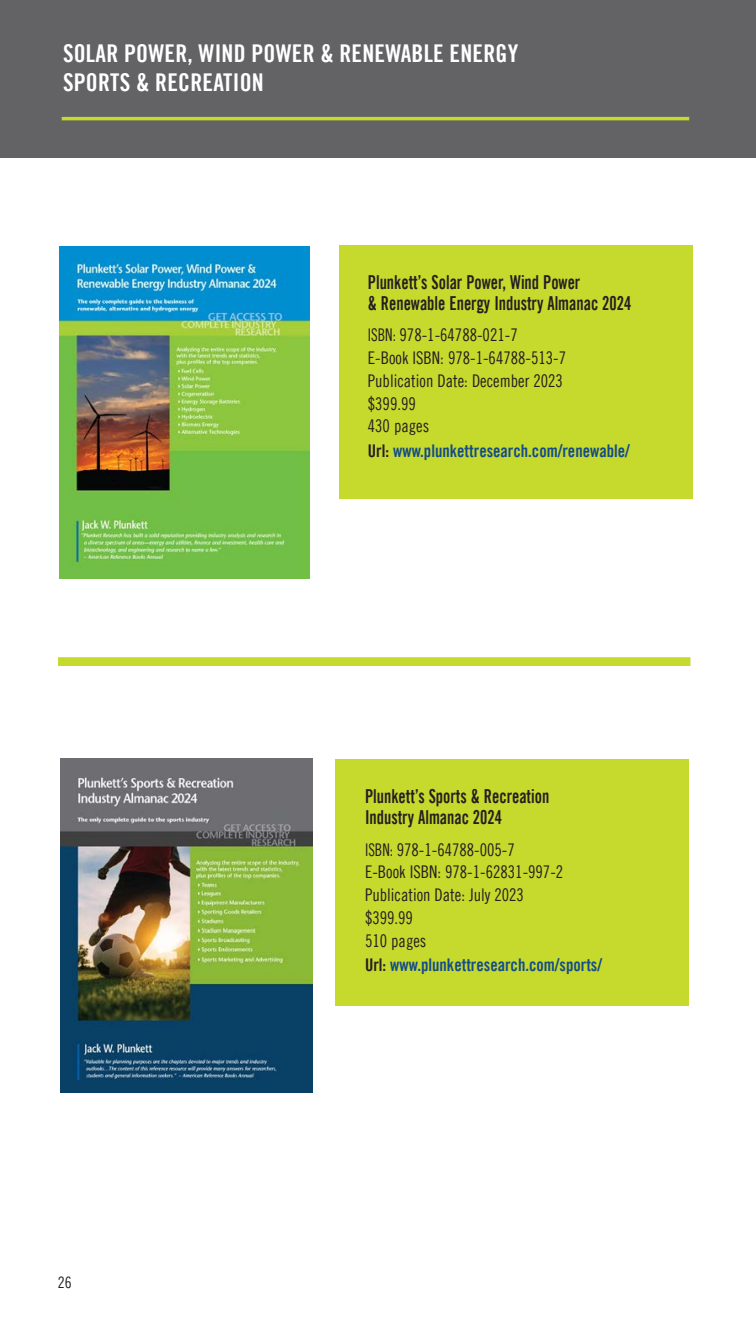
<style>
.page{position:relative;width:756px;height:1323px;background:#fff}
.page>*{position:absolute;margin:0;border:0;box-sizing:border-box;transform-origin:0 0}
.Catalog_Header_in_Gr{font:24.5px "Trade Gothic LT Bold Cond Twenty";letter-spacing:.01em;color:#fff}
.t1{font:19.25px "Trade Gothic LT Bold Cond Twenty";color:#231f20;scale:.85 1}
.t2{font:17.5px "Trade Gothic LT Cond Eighteen";color:#231f20;scale:.95 1}
.t3{font:17.5px "Trade Gothic LT Bold Cond Twenty";color:#134b8b;scale:.95 1}
.t4{font:17.5px "Trade Gothic LT Cond Eighteen";color:#231f20;scale:.85 1}
.t5{font:15.75px "Trade Gothic LT Cond Eighteen";color:#231f20}
.s1{color:#231f20}
</style>
<div class="page">
<div style="left:58px;top:657px;width:632px;height:9px;background:#c6d92d"></div>
<div style="left:0;top:0;width:756px;height:158px;background:#636366"></div>
<hr style="left:62px;top:117px;width:627px;height:3px;background:#c6d92d">
<div style="left:340px;top:246px;width:353px;height:253px;background:#c6d92d"></div>
<img style="left:60px;top:247px;width:250px;height:331px">
<div style="left:336px;top:759px;width:353px;height:246px;background:#c6d92d"></div>
<img style="left:60px;top:759px;width:253px;height:333px">
<p class="Catalog_Header_in_Gr" style="left:63px;top:38px;width:457px">SOLAR POWER, WIND POWER &amp; RENEWABLE ENERGY</p>
<p class="Catalog_Header_in_Gr" style="left:63px;top:67px;width:202px">SPORTS &amp; RECREATION</p>
<p class="t1" style="left:368px;top:270px;width:252px">Plunkett’s Solar Power, Wind Power</p>
<p class="t1" style="left:368px;top:291px;width:311px">&amp; Renewable Energy Industry Almanac 2024</p>
<p class="t4" style="left:368px;top:325px;width:178px">ISBN: 978-1-64788-021-7</p>
<p class="t2" style="left:368px;top:347px;width:210px">E-Book ISBN: 978-1-64788-513-7</p>
<p class="t2" style="left:368px;top:370px;width:207px">Publication Date: December 2023</p>
<p class="t2" style="left:368px;top:393px;width:52px">$399.99</p>
<p class="t2" style="left:368px;top:416px;width:66px">430 pages</p>
<p class="t3" style="left:368px;top:440px;width:277px"><span class="s1">Url:</span> www.plunkettresearch.com/renewable/</p>
<p class="t5" style="left:58px;top:1273px;width:15px">26</p>
<p class="t1" style="left:365px;top:784px;width:218px">Plunkett’s Sports &amp; Recreation</p>
<p class="t1" style="left:365px;top:805px;width:163px">Industry Almanac 2024</p>
<p class="t4" style="left:365px;top:839px;width:178px">ISBN: 978-1-64788-005-7</p>
<p class="t2" style="left:365px;top:862px;width:210px">E-Book ISBN: 978-1-62831-997-2</p>
<p class="t2" style="left:365px;top:884px;width:169px">Publication Date: July 2023</p>
<p class="t2" style="left:365px;top:907px;width:52px">$399.99</p>
<p class="t2" style="left:365px;top:930px;width:66px">510 pages</p>
<p class="t3" style="left:365px;top:954px;width:251px"><span class="s1">Url:</span> www.plunkettresearch.com/sports/</p>
</div>
